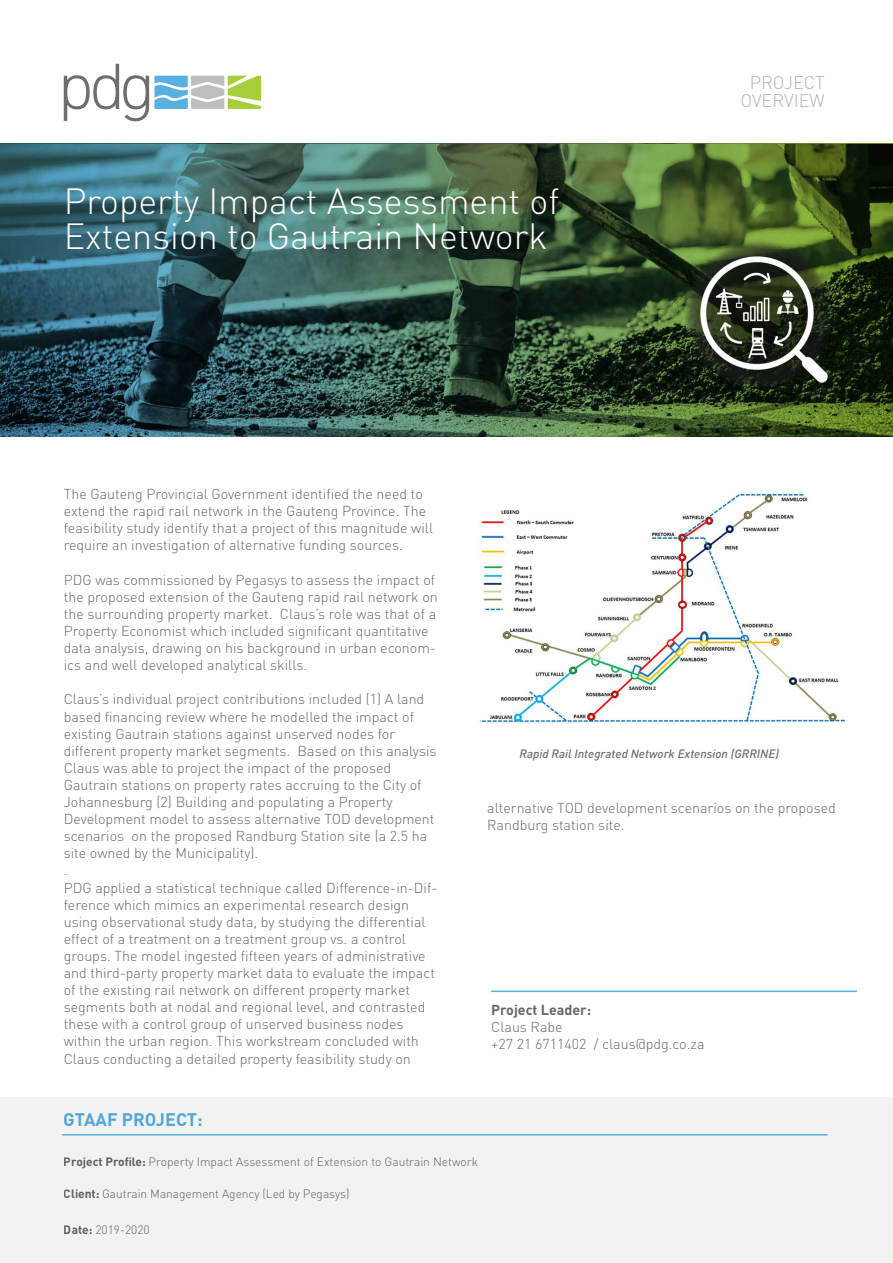
<style>
.page{position:relative;width:893px;height:1263px;background:#fff}
.page>*{position:absolute;margin:0;border:0;box-sizing:border-box;transform-origin:0 0}
.t1{font:300 36px/34.5px "DIN Pro";color:#fff}
.t2{font:300 18px/18px "DIN Pro";color:#b3b3b3;text-align:center}
.t3{font:700 18px "DIN Pro";color:#58b0e2}
.t4{font:300 14.25px/17.1px "DIN Pro";color:#666}
.t5{font:700 14.25px "DIN Pro";color:#666}
.t6{font:300 12px "DIN Pro";color:#666}
.t7{font:italic 500 12px "DIN Pro";color:#6d6e71}
.s1{font-weight:700}
</style>
<div class="page">
<img style="left:0;top:143px;width:893px;height:294px">
<div style="left:0;top:1097px;width:893px;height:166px;background:#f2f2f2"></div>
<svg style="left:64px;top:64px;width:197px;height:57px"></svg>
<hr style="left:62px;top:1134px;width:766px;height:1px;background:#58b0e2">
<hr style="left:491px;top:990px;width:366px;height:2px;background:#58b0e2">
<img style="left:479px;top:493px;width:365px;height:231px">
<h1 class="t1" style="left:64px;top:182px;width:497px">Property Impact Assessment of<br>Extension to Gautrain Network</h1>
<p class="t2" style="left:740px;top:73px;width:86px">PROJECT<br>OVERVIEW</p>
<p class="t4" style="left:64px;top:485px;width:371px">The Gauteng Provincial Government identified the need to extend the rapid rail network in the Gauteng Province. The feasibility study identify that a project of this magnitude will require an investigation of alternative funding sources.</p>
<p class="t4" style="left:64px;top:570px;width:376px">PDG was commissioned by Pegasys to assess the impact of the proposed extension of the Gauteng rapid rail network on the surrounding property market. Claus’s role was that of a Property Economist which included significant quantitative data analysis, drawing on his background in urban econom&shy;ics and well developed analytical skills.</p>
<p class="t4" style="left:64px;top:690px;width:375px">Claus’s individual project contributions included (1) A land based financing review where he modelled the impact of existing Gautrain stations against unserved nodes for different property market segments. Based on this analysis Claus was able to project the impact of the proposed Gautrain stations on property rates accruing to the City of Johannesburg (2) Building and populating a Property Development model to assess alternative TOD development scenarios on the proposed Randburg Station site (a 2.5 ha site owned by the Municipality).<br>.<br>PDG applied a statistical technique called Difference-in-Dif&shy;ference which mimics an experimental research design using observational study data, by studying the differential effect of a treatment on a treatment group vs. a control groups. The model ingested fifteen years of administrative and third-party property market data to evaluate the impact of the existing rail network on different property market segments both at nodal and regional level, and contrasted these with a control group of unserved business nodes within the urban region. This workstream concluded with Claus conducting a detailed property feasibility study on</p>
<p class="t7" style="left:520px;top:744px;width:261px">Rapid Rail Integrated Network Extension (GRRINE)</p>
<p class="t4" style="left:487px;top:799px;width:350px">alternative TOD development scenarios on the proposed<br>Randburg station site.</p>
<p class="t5" style="left:491px;top:1000px;width:101px">Project Leader:</p>
<p class="t4" style="left:491px;top:1018px;width:215px">Claus Rabe<br>+27 21 6711402 / claus@pdg.co.za</p>
<p class="t3" style="left:64px;top:1107px;width:140px">GTAAF PROJECT:</p>
<p class="t6" style="left:64px;top:1154px;width:416px"><span class="s1">Project Profile:</span> Property Impact Assessment of Extension to Gautrain Network</p>
<p class="t6" style="left:64px;top:1186px;width:287px"><span class="s1">Client:</span> Gautrain Management Agency (Led by Pegasys)</p>
<p class="t6" style="left:64px;top:1222px;width:88px"><span class="s1">Date:</span> 2019-2020</p>
</div>
